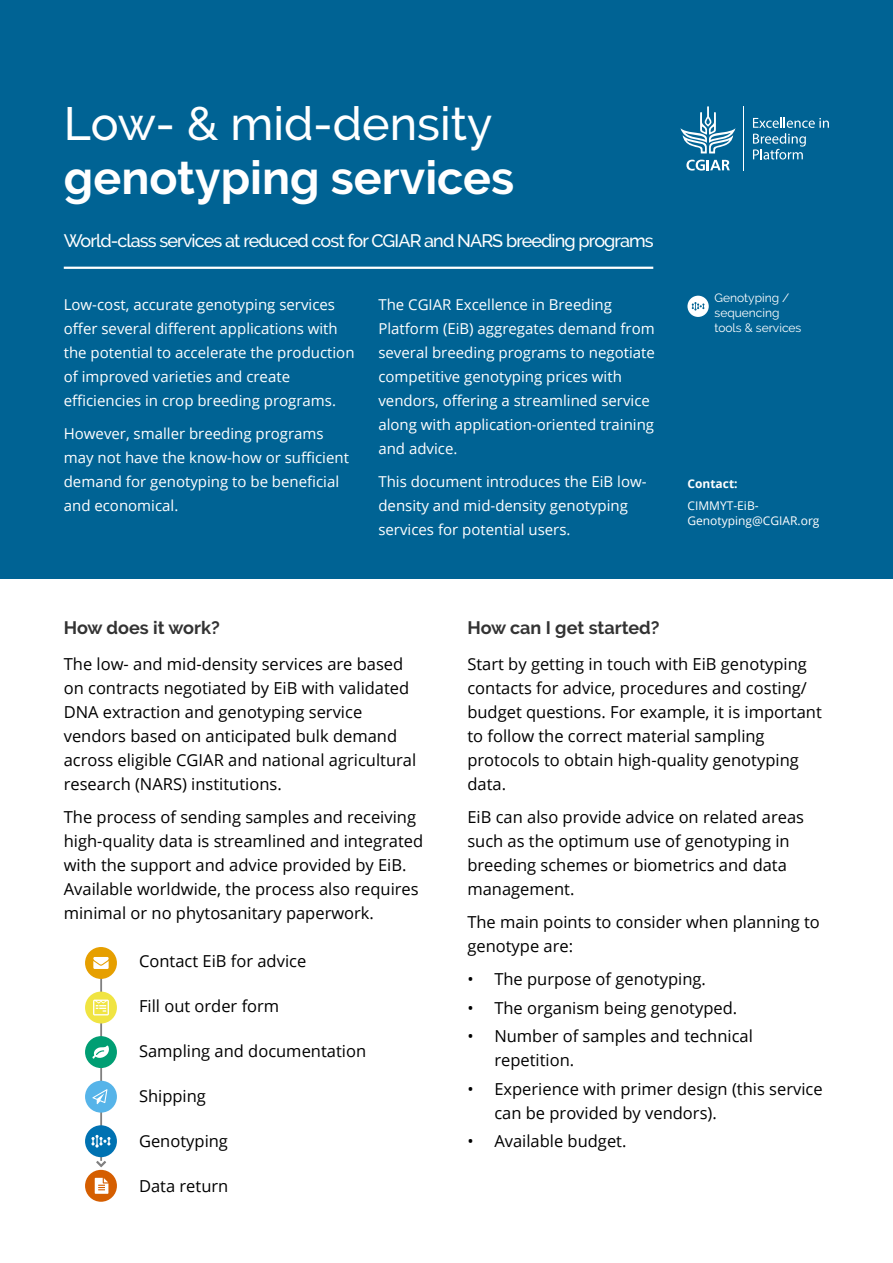
<style>
.page{position:relative;width:893px;height:1263px;background:#fff}
.page>*{position:absolute;margin:0;border:0;box-sizing:border-box;transform-origin:0 0}
.t1{font:700 46.5px "Raleway";color:#fff}
.t2{font:500 46.5px "Raleway";color:#fff}
.t3{font:500 18px "Raleway";letter-spacing:-.05em;color:#fff}
.t4{font:700 18px "Raleway";color:#333}
.t5{font:16.5px/24px "Open Sans";color:#000}
.t6{font:15px/24px "Open Sans";color:#fff}
.t7{font:12px/15px "Raleway";color:#fff}
.t8{font:12px/15px "Open Sans";color:#fff}
.t9{font:700 12px "Open Sans";color:#fff}
</style>
<div class="page">
<div style="left:0;top:0;width:893px;height:579px;background:#006394"></div>
<svg style="left:687px;top:296px;width:22px;height:21px"></svg>
<svg style="left:680px;top:106px;width:55px;height:47px"></svg>
<svg style="left:686px;top:160px;width:44px;height:11px"></svg>
<svg style="left:753px;top:117px;width:76px;height:43px"></svg>
<hr style="left:744px;top:106px;width:1px;height:64px;background:#fff">
<hr style="left:64px;top:267px;width:589px;height:2px;background:#fff">
<div style="left:85px;top:947px;width:32px;height:32px;background:#e69f00;border-radius:50%"></div>
<div style="left:85px;top:991px;width:32px;height:32px;background:#f0e442;border-radius:50%"></div>
<div style="left:85px;top:1036px;width:32px;height:32px;background:#009e73;border-radius:50%"></div>
<div style="left:85px;top:1081px;width:32px;height:31px;background:#56b4e9;border-radius:50%"></div>
<div style="left:85px;top:1125px;width:32px;height:32px;background:#0072b2;border-radius:50%"></div>
<div style="left:85px;top:1170px;width:32px;height:32px;background:#d55e00;border-radius:50%"></div>
<svg style="left:95px;top:1178px;width:13px;height:16px"></svg>
<svg style="left:91px;top:957px;width:19px;height:210px"></svg>
<h1 class="t2" style="left:64px;top:97px;width:430px">Low- &amp; mid-density</h1>
<h1 class="t1" style="left:64px;top:151px;width:452px">genotyping services</h1>
<p class="t3" style="left:64px;top:231px;width:592px">World-class services at reduced cost for CGIAR and NARS breeding programs</p>
<p class="t6" style="left:64px;top:294px;width:292px">Low-cost, accurate genotyping services offer several different applications with the potential to accelerate the production of improved varieties and create efficiencies in crop breeding programs.</p>
<p class="t6" style="left:64px;top:423px;width:287px">However, smaller breeding programs may not have the know-how or sufficient demand for genotyping to be beneficial and economical.</p>
<p class="t6" style="left:378px;top:294px;width:278px">The CGIAR Excellence in Breeding Platform (EiB) aggregates demand from several breeding programs to negotiate competitive genotyping prices with vendors, offering a streamlined service along with application-oriented training and advice.</p>
<p class="t6" style="left:378px;top:471px;width:270px">This document introduces the EiB low&shy;density and mid-density genotyping services for potential users.</p>
<p class="t7" style="left:714px;top:291px;width:88px">Genotyping / sequencing tools &amp; services</p>
<p class="t9" style="left:687px;top:478px;width:52px">Contact:</p>
<p class="t8" style="left:687px;top:499px;width:134px">CIMMYT-EiB-<br>Genotyping@CGIAR.org</p>
<p class="t4" style="left:64px;top:617px;width:158px">How does it work?</p>
<p class="t5" style="left:64px;top:654px;width:354px">The low- and mid-density services are based on contracts negotiated by EiB with validated DNA extraction and genotyping service vendors based on anticipated bulk demand across eligible CGIAR and national agricultural research (NARS) institutions.</p>
<p class="t5" style="left:64px;top:807px;width:361px">The process of sending samples and receiving high-quality data is streamlined and integrated with the support and advice provided by EiB.<br>Available worldwide, the process also requires minimal or no phytosanitary paperwork.</p>
<p class="t5" style="left:139px;top:951px;width:169px">Contact EiB for advice</p>
<p class="t5" style="left:139px;top:996px;width:142px">Fill out order form</p>
<p class="t5" style="left:139px;top:1041px;width:229px">Sampling and documentation</p>
<p class="t5" style="left:139px;top:1086px;width:68px">Shipping</p>
<p class="t5" style="left:139px;top:1131px;width:90px">Genotyping</p>
<p class="t5" style="left:139px;top:1176px;width:91px">Data return</p>
<p class="t4" style="left:467px;top:617px;width:194px">How can I get started?</p>
<p class="t5" style="left:467px;top:654px;width:356px">Start by getting in touch with EiB genotyping contacts for advice, procedures and costing/ budget questions. For example, it is important to follow the correct material sampling protocols to obtain high-quality genotyping data.</p>
<p class="t5" style="left:467px;top:807px;width:338px">EiB can also provide advice on related areas such as the optimum use of genotyping in breeding schemes or biometrics and data management.</p>
<p class="t5" style="left:467px;top:912px;width:354px">The main points to consider when planning to genotype are:</p>
<p class="t5" style="left:467px;top:969px;width:240px">• The purpose of genotyping.</p>
<p class="t5" style="left:467px;top:997px;width:271px">• The organism being genotyped.</p>
<p class="t5" style="left:494px;top:1026px;width:260px;text-indent:-27px">• Number of samples and technical repetition.</p>
<p class="t5" style="left:494px;top:1078px;width:330px;text-indent:-27px">• Experience with primer design (this service can be provided by vendors).</p>
<p class="t5" style="left:467px;top:1131px;width:161px">• Available budget.</p>
</div>
